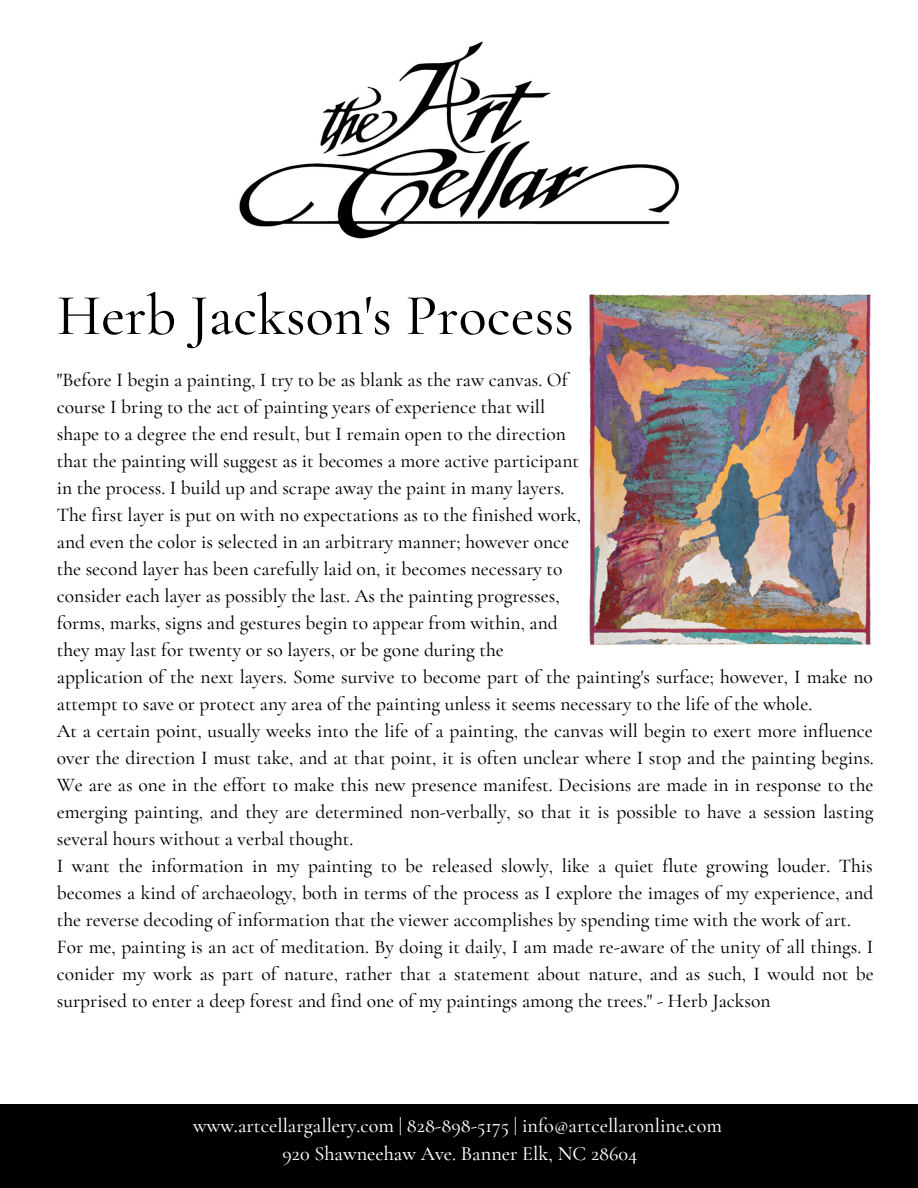
<style>
.page{position:relative;width:918px;height:1188px;background:#fff}
.page>*{position:absolute;margin:0;border:0;box-sizing:border-box;transform-origin:0 0}
.t1{font:500 58.35px "Cormorant Garamond";color:#000}
.t2{font:500 20.25px "Cormorant Garamond";color:#fff}
.t3{font:500 19.5px/27px "Cormorant Garamond";color:#000;text-align:justify}
</style>
<div class="page">
<img style="left:239px;top:41px;width:440px;height:198px">
<div style="left:0;top:1105px;width:918px;height:83px;background:#000"></div>
<img style="left:589px;top:294px;width:282px;height:351px">
<p class="t1" style="left:57px;top:280px;width:519px">Herb Jackson's Process</p>
<p class="t3" style="left:57px;top:366px;width:512px">"Before I begin a painting, I try to be as blank as the raw canvas. Of</p>
<p class="t3" style="left:57px;top:393px;width:490px">course I bring to the act of painting years of experience that will</p>
<p class="t3" style="left:57px;top:420px;width:511px">shape to a degree the end result, but I remain open to the direction</p>
<p class="t3" style="left:57px;top:447px;width:524px">that the painting will suggest as it becomes a more active participant</p>
<p class="t3" style="left:57px;top:474px;width:509px">in the process. I build up and scrape away the paint in many layers.</p>
<p class="t3" style="left:57px;top:501px;width:526px">The first layer is put on with no expectations as to the finished work,</p>
<p class="t3" style="left:57px;top:528px;width:514px">and even the color is selected in an arbitrary manner; however once</p>
<p class="t3" style="left:57px;top:555px;width:507px">the second layer has been carefully laid on, it becomes necessary to</p>
<p class="t3" style="left:57px;top:582px;width:504px">consider each layer as possibly the last. As the painting progresses,</p>
<p class="t3" style="left:57px;top:609px;width:503px">forms, marks, signs and gestures begin to appear from within, and</p>
<p class="t3" style="left:57px;top:636px;width:448px">they may last for twenty or so layers, or be gone during the</p>
<p class="t3" style="left:57px;top:663px;width:818px">application of the next layers. Some survive to become part of the painting's surface; however, I make no attempt to save or protect any area of the painting unless it seems necessary to the life of the whole.</p>
<p class="t3" style="left:57px;top:717px;width:818px">At a certain point, usually weeks into the life of a painting, the canvas will begin to exert more influence over the direction I must take, and at that point, it is often unclear where I stop and the painting begins.<br>We are as one in the effort to make this new presence manifest. Decisions are made in in response to the emerging painting, and they are determined non-verbally, so that it is possible to have a session lasting several hours without a verbal thought.</p>
<p class="t3" style="left:57px;top:852px;width:818px">I want the information in my painting to be released slowly, like a quiet flute growing louder. This becomes a kind of archaeology, both in terms of the process as I explore the images of my experience, and the reverse decoding of information that the viewer accomplishes by spending time with the work of art.</p>
<p class="t3" style="left:57px;top:933px;width:818px">For me, painting is an act of meditation. By doing it daily, I am made re-aware of the unity of all things. I conider my work as part of nature, rather that a statement about nature, and as such, I would not be surprised to enter a deep forest and find one of my paintings among the trees." - Herb Jackson</p>
<p class="t2" style="left:193px;top:1113px;width:530px">www.artcellargallery.com | 828-898-5175 | info@artcellaronline.com</p>
<p class="t2" style="left:282px;top:1141px;width:356px">920 Shawneehaw Ave. Banner Elk, NC 28604</p>
</div>
